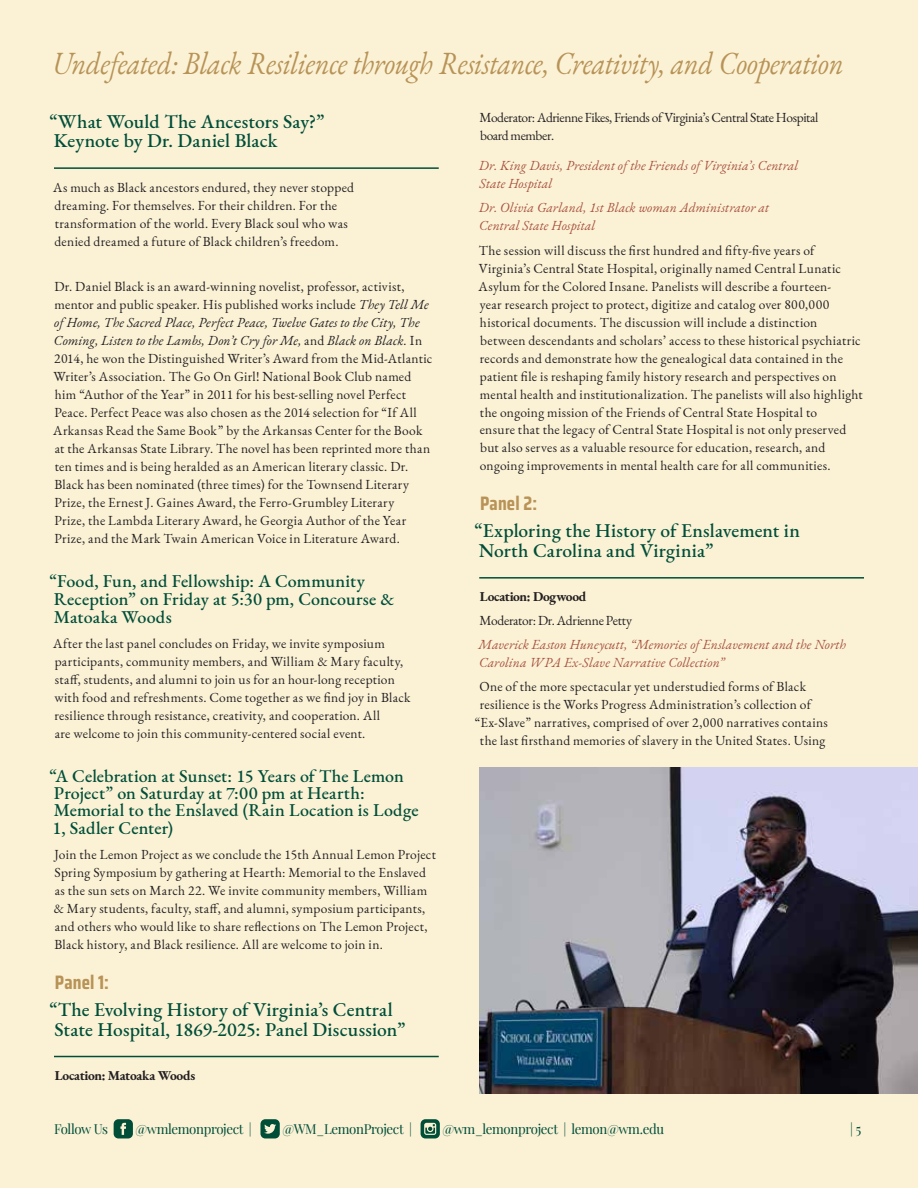
<style>
.page{position:relative;width:918px;height:1188px;background:#fbf2d6}
.page>*{position:absolute;margin:0;border:0;box-sizing:border-box;transform-origin:0 0}
.t1{font:italic 31.5px "EB Garamond";letter-spacing:-.015em;color:#b89357;scale:.9 1}
.t2{font:500 19.5px/19.5px "EB Garamond";letter-spacing:.005em;color:#004e38}
.t3{font:700 19.5px "Saira Condensed";letter-spacing:.005em;color:#b89357}
.t4{font:500 18px/17.5px "EB Garamond";letter-spacing:.005em;color:#004e38}
.t5{font:13.5px/18px "EB Garamond";letter-spacing:.02em;color:#231f20}
.t6{font:italic 13.5px/17.2px "EB Garamond";letter-spacing:.005em;color:#a8523f}
.t7{font:13.5px/18px "EB Garamond";letter-spacing:-.03em;color:#231f20}
.t8{font:13.5px "Playfair Display";letter-spacing:-.025em;color:#004e38}
.t9{font:700 13.5px "EB Garamond";letter-spacing:-.02em;color:#231f20}
.t10{font:13.5px "EB Garamond";letter-spacing:-.02em;color:#231f20}
.s1{font-style:italic}
</style>
<div class="page">
<svg style="left:114px;top:1119px;width:19px;height:19px"></svg>
<svg style="left:260px;top:1119px;width:20px;height:19px"></svg>
<svg style="left:421px;top:1119px;width:19px;height:19px"></svg>
<hr style="left:54px;top:167px;width:385px;height:2px;background:#004e38">
<hr style="left:54px;top:1056px;width:385px;height:1px;background:#004e38">
<hr style="left:479px;top:577px;width:385px;height:2px;background:#004e38">
<img style="left:479px;top:768px;width:439px;height:326px">
<h1 class="t1" style="left:52px;top:43px;width:881px">Undefeated: Black Resilience through Resistance, Creativity, and Cooperation</h1>
<h2 class="t2" style="left:49px;top:111px;width:277px">“What Would The Ancestors Say?”<br>Keynote by Dr. Daniel Black</h2>
<p class="t5" style="left:53px;top:179px;width:302px">As much as Black ancestors endured, they never stopped dreaming. For themselves. For their children. For the transformation of the world. Every Black soul who was denied dreamed a future of Black children’s freedom.</p>
<p class="t5" style="left:53px;top:278px;width:381px">Dr. Daniel Black is an award-winning novelist, professor, activist, mentor and public speaker. His published works include <span class="s1">They Tell Me of Home, The Sacred Place, Perfect Peace, Twelve Gates to the City, The Coming, Listen to the Lambs, Don’t Cry for Me,</span> and <span class="s1">Black on Black.</span> In 2014, he won the Distinguished Writer’s Award from the Mid-Atlantic Writer’s Association. The Go On Girl! National Book Club named him “Author of the Year” in 2011 for his best-selling novel Perfect Peace. Perfect Peace was also chosen as the 2014 selection for “If All Arkansas Read the Same Book” by the Arkansas Center for the Book at the Arkansas State Library. The novel has been reprinted more than ten times and is being heralded as an American literary classic. Dr.<br>Black has been nominated (three times) for the Townsend Literary Prize, the Ernest J. Gaines Award, the Ferro-Grumbley Literary<br>Prize, the Lambda Literary Award, he Georgia Author of the Year Prize, and the Mark Twain American Voice in Literature Award.</p>
<h3 class="t4" style="left:49px;top:573px;width:346px">“Food, Fun, and Fellowship: A Community<br>Reception” on Friday at 5:30 pm, Concourse &amp;<br>Matoaka Woods</h3>
<p class="t5" style="left:53px;top:634px;width:359px">After the last panel concludes on Friday, we invite symposium participants, community members, and William &amp; Mary faculty, staff, students, and alumni to join us for an hour-long reception with food and refreshments. Come together as we find joy in Black resilience through resistance, creativity, and cooperation. All<br>are welcome to join this community-centered social event.</p>
<h3 class="t4" style="left:49px;top:767px;width:371px">“A Celebration at Sunset: 15 Years of The Lemon Project” on Saturday at 7:00 pm at Hearth:<br>Memorial to the Enslaved (Rain Location is Lodge 1, Sadler Center)</h3>
<p class="t5" style="left:54px;top:846px;width:384px">Join the Lemon Project as we conclude the 15th Annual Lemon Project Spring Symposium by gathering at Hearth: Memorial to the Enslaved as the sun sets on March 22. We invite community members, William &amp; Mary students, faculty, staff, and alumni, symposium participants, and others who would like to share reflections on The Lemon Project, Black history, and Black resilience. All are welcome to join in.</p>
<h2 class="t3" style="left:55px;top:967px;width:56px">Panel 1:</h2>
<h2 class="t2" style="left:49px;top:1000px;width:358px">“The Evolving History of Virginia’s Central<br>State Hospital, 1869-2025: Panel Discussion”</h2>
<p class="t9" style="left:55px;top:1066px;width:142px">Location: Matoaka Woods</p>
<p class="t7" style="left:480px;top:108px;width:340px">Moderator: Adrienne Fikes, Friends of Virginia’s Central State Hospital board member.</p>
<p class="t6" style="left:479px;top:157px;width:321px">Dr. King Davis, President of the Friends of Virginia’s Central<br>State Hospital</p>
<p class="t6" style="left:479px;top:198px;width:292px;line-height:18px">Dr. Olivia Garland, 1st Black woman Administrator at<br>Central State Hospital</p>
<p class="t5" style="left:478px;top:241px;width:386px">The session will discuss the first hundred and fifty-five years of Virginia’s Central State Hospital, originally named Central Lunatic Asylum for the Colored Insane. Panelists will describe a fourteen-<br>year research project to protect, digitize and catalog over 800,000 historical documents. The discussion will include a distinction between descendants and scholars’ access to these historical psychiatric records and demonstrate how the genealogical data contained in the patient file is reshaping family history research and perspectives on mental health and institutionalization. The panelists will also highlight the ongoing mission of the Friends of Central State Hospital to<br>ensure that the legacy of Central State Hospital is not only preserved but also serves as a valuable resource for education, research, and ongoing improvements in mental health care for all communities.</p>
<h2 class="t3" style="left:480px;top:489px;width:58px">Panel 2:</h2>
<h2 class="t2" style="left:475px;top:521px;width:327px">“Exploring the History of Enslavement in<br>North Carolina and Virginia”</h2>
<p class="t9" style="left:480px;top:587px;width:108px">Location: Dogwood</p>
<p class="t10" style="left:480px;top:612px;width:154px">Moderator: Dr. Adrienne Petty</p>
<p class="t6" style="left:479px;top:636px;width:369px">Maverick Easton Huneycutt, “Memories of Enslavement and the North<br>Carolina WPA Ex-Slave Narrative Collection”</p>
<p class="t5" style="left:480px;top:678px;width:328px">One of the more spectacular yet understudied forms of Black</p>
<p class="t5" style="left:480px;top:696px;width:333px">resilience is the Works Progress Administration’s collection of</p>
<p class="t5" style="left:475px;top:714px;width:355px">“Ex-Slave” narratives, comprised of over 2,000 narratives contains</p>
<p class="t5" style="left:480px;top:732px;width:347px">the last firsthand memories of slavery in the United States. Using</p>
<p class="t8" style="left:54px;top:1118px;width:56px">Follow Us</p>
<p class="t8" style="left:136px;top:1118px;width:118px">@wmlemonproject |</p>
<p class="t8" style="left:282px;top:1118px;width:131px">@WM_LemonProject |</p>
<p class="t8" style="left:442px;top:1118px;width:223px">@wm_lemonproject | lemon@wm.edu</p>
<p class="t8" style="left:850px;top:1118px;width:13px">| 5</p>
</div>
